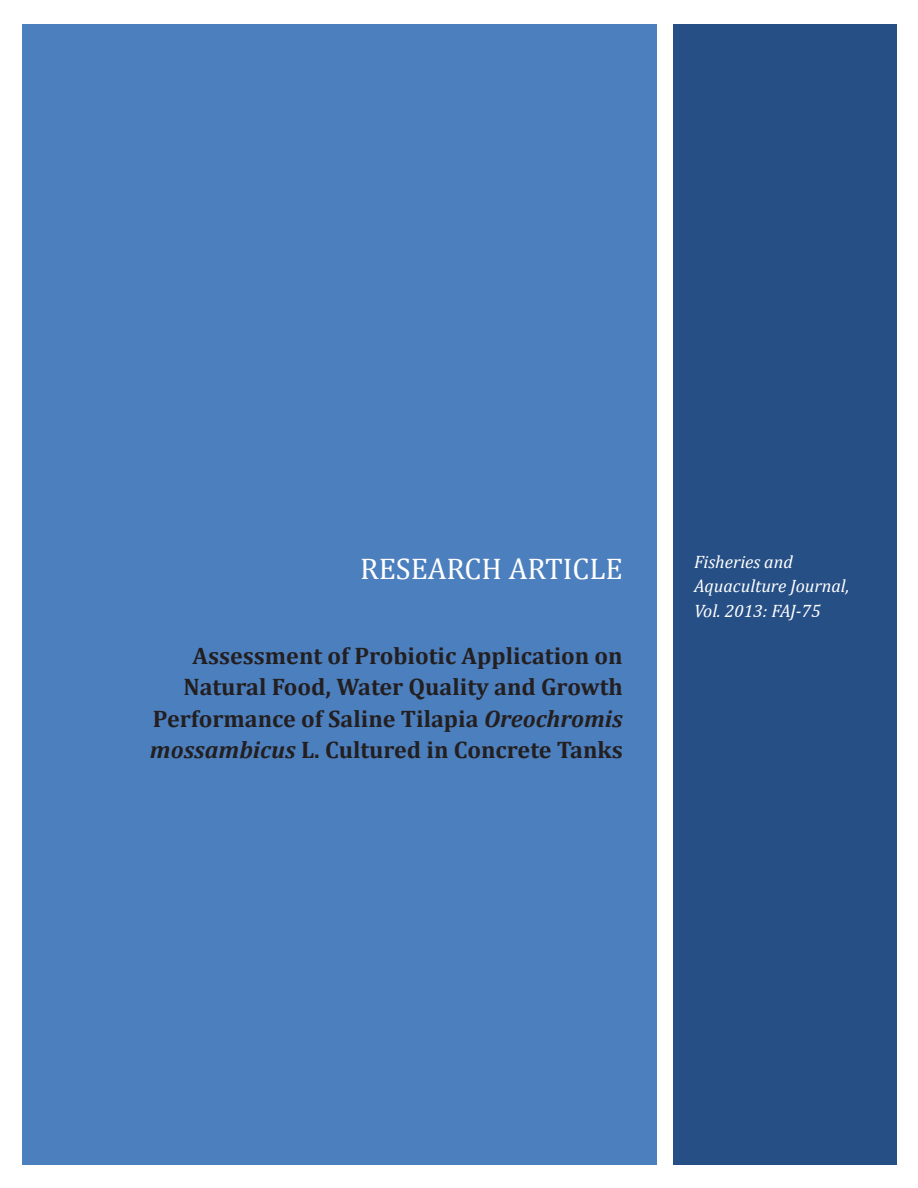
<style>
.page{position:relative;width:918px;height:1188px;background:#fff}
.page>*{position:absolute;margin:0;border:0;box-sizing:border-box;transform-origin:0 0}
.JC{font:30px "Cambria";color:#fff}
.JT{font:700 24px/31.5px "Cambria";color:#231f20;text-align:right}
.JID{font:italic 18px/24.8px "Cambria";color:#fff}
.s1{font-style:italic}
</style>
<div class="page">
<div style="left:673px;top:24px;width:224px;height:1141px;background:#264f85"></div>
<div style="left:22px;top:24px;width:634px;height:1141px;background:#4c7fbe"></div>
<p class="JC" style="left:360px;top:551px;width:264px">RESEARCH ARTICLE</p>
<p class="JT" style="left:150px;top:639px;width:474px">Assessment of Probiotic Application on Natural Food, Water Quality and Growth Performance of Saline Tilapia <span class="s1">Oreochromis mossambicus</span> L. Cultured in Concrete Tanks</p>
<p class="JID" style="left:694px;top:549px;width:157px">Fisheries and<br>Aquaculture Journal,<br>Vol. 2013: FAJ-75</p>
</div>
